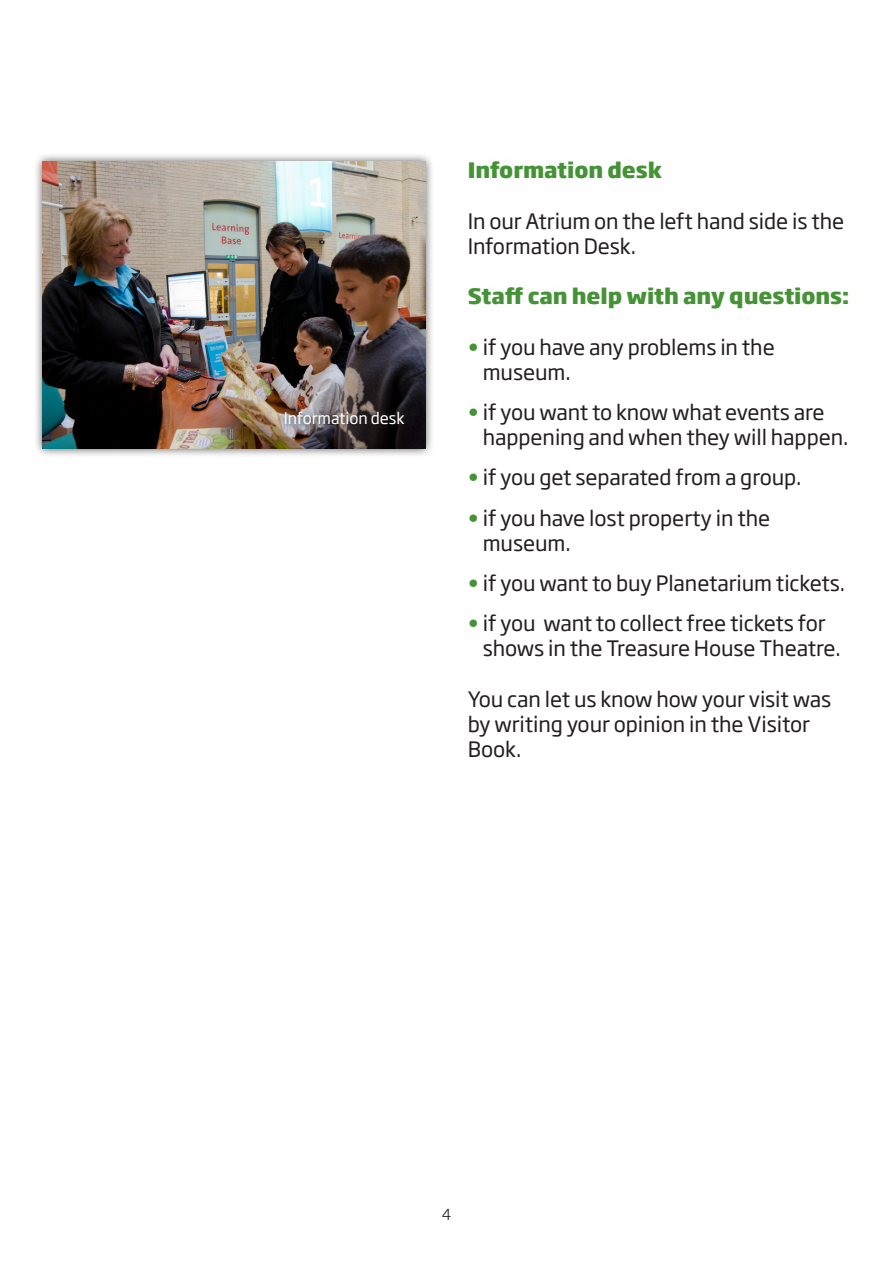
<style>
.page{position:relative;width:893px;height:1263px;background:#fff}
.page>*{position:absolute;margin:0;border:0;box-sizing:border-box;transform-origin:0 0}
.t1{font:21px/25.2px "Soho Gothic Std";letter-spacing:-.005em;color:#231f20}
.t2{font:800 21px "Soho Gothic Std";letter-spacing:-.005em;color:#459336}
.t3{font:15.75px "Soho Gothic Std";letter-spacing:-.005em;color:#fff}
.t4{font:300 15px "Soho Gothic Std";color:#231f20}
.s1{color:#459336}
</style>
<div class="page">
<div style="left:34px;top:153px;width:400px;height:305px;background:#231f20;opacity:.75"></div>
<img style="left:43px;top:162px;width:382px;height:287px">
<svg style="left:278px;top:406px;width:132px;height:25px;background:#564e4e"></svg>
<p class="t3" style="left:284px;top:409px;width:122px">Information desk</p>
<p class="t2" style="left:468px;top:157px;width:196px">Information desk</p>
<p class="t1" style="left:468px;top:209px;width:378px">In our Atrium on the left hand side is the<br>Information Desk.</p>
<p class="t2" style="left:468px;top:283px;width:383px">Staff can help with any questions:</p>
<p class="t1" style="left:483px;top:335px;width:294px;text-indent:-15px"><span class="s1">•</span> if you have any problems in the museum.</p>
<p class="t1" style="left:483px;top:400px;width:367px;text-indent:-15px"><span class="s1">•</span> if you want to know what events are happening and when they will happen.</p>
<p class="t1" style="left:468px;top:465px;width:335px"><span class="s1">•</span> if you get separated from a group.</p>
<p class="t1" style="left:483px;top:506px;width:289px;text-indent:-15px"><span class="s1">•</span> if you have lost property in the museum.</p>
<p class="t1" style="left:468px;top:571px;width:379px"><span class="s1">•</span> if you want to buy Planetarium tickets.</p>
<p class="t1" style="left:483px;top:611px;width:360px;text-indent:-15px"><span class="s1">•</span> if you want to collect free tickets for shows in the Treasure House Theatre.</p>
<p class="t1" style="left:468px;top:687px;width:365px">You can let us know how your visit was by writing your opinion in the Visitor</p>
<p class="t1" style="left:468px;top:737px;width:55px">Book.</p>
<p class="t4" style="left:442px;top:1205px;width:11px">4</p>
</div>
